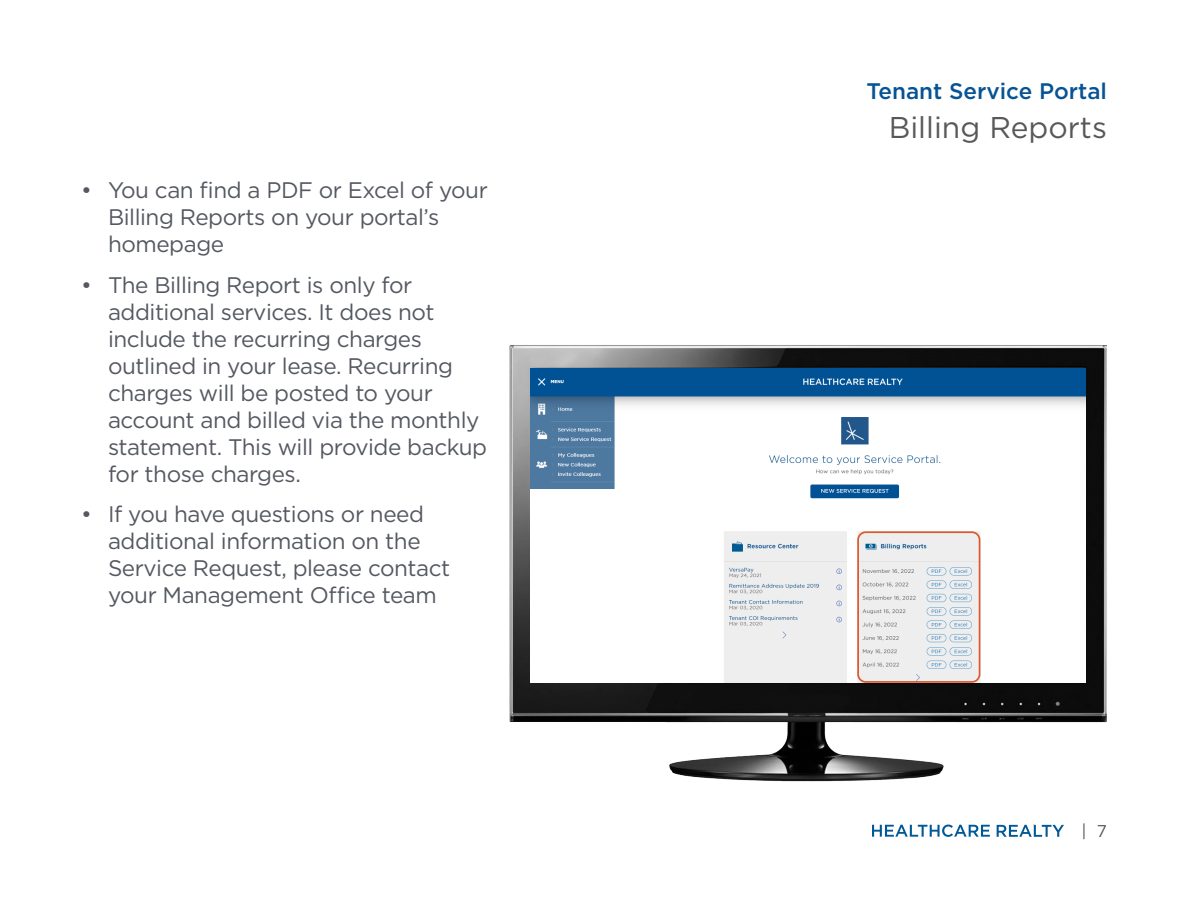
<style>
.page{position:relative;width:1188px;height:918px;background:#fff}
.page>*{position:absolute;margin:0;border:0;box-sizing:border-box;transform-origin:0 0}
.t1{font:30px "Gotham";color:#57585a}
.t2{font:22.5px/27px "Gotham";letter-spacing:-.02em;color:#545860}
.t3{font:500 22.5px "Gotham";color:#075394}
.t4{font:17.1px "Gotham";color:#58595b}
</style>
<div class="page">
<svg style="left:872px;top:825px;width:118px;height:12px"></svg>
<svg style="left:997px;top:825px;width:67px;height:12px"></svg>
<img style="left:509px;top:345px;width:598px;height:437px">
<img style="left:530px;top:368px;width:556px;height:314px">
<div style="left:857px;top:531px;width:123px;height:152px;border:2px solid #dd582c;border-radius:8px"></div>
<p class="t2" style="left:108px;top:176px;width:381px;text-indent:-27px">• You can find a PDF or Excel of your<br>Billing Reports on your portal’s homepage</p>
<p class="t2" style="left:108px;top:271px;width:381px;text-indent:-27px">• The Billing Report is only for additional services. It does not include the recurring charges outlined in your lease. Recurring charges will be posted to your account and billed via the monthly statement. This will provide backup for those charges.</p>
<p class="t2" style="left:108px;top:500px;width:344px;text-indent:-27px">• If you have questions or need additional information on the<br>Service Request, please contact your Management Office team</p>
<p class="t3" style="left:866px;top:76px;width:242px">Tenant Service Portal</p>
<p class="t1" style="left:889px;top:108px;width:220px">Billing Reports</p>
<p class="t4" style="left:1081px;top:820px;width:27px">| 7</p>
</div>
